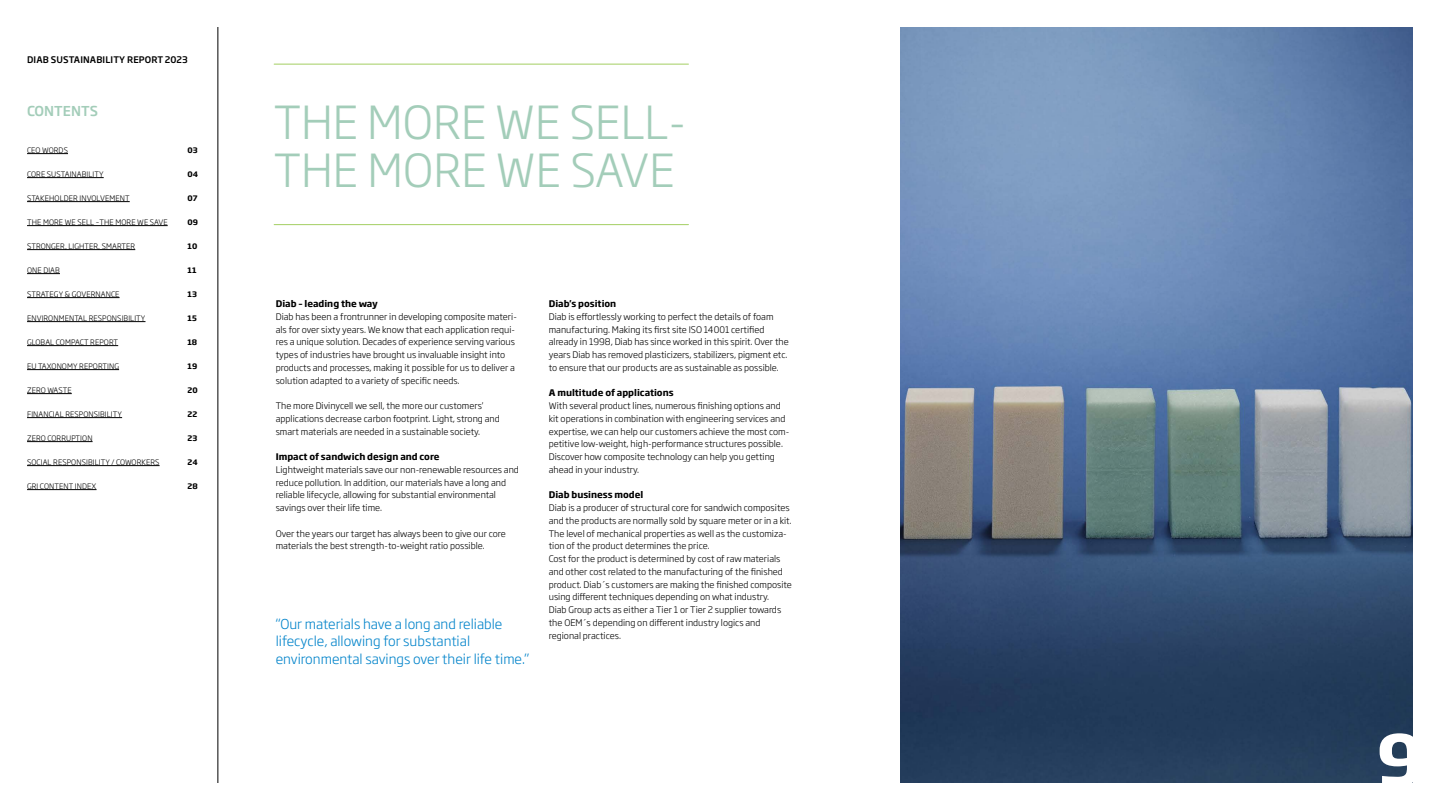
<style>
.page{position:relative;width:1440px;height:810px;background:#fff}
.page>*{position:absolute;margin:0;border:0;box-sizing:border-box;transform-origin:0 0}
.t1{font:700 67.5px "Soho Gothic Std";color:#fff}
.t2{font:300 45px/48.8px "Soho Gothic Std";color:#a3cdb9}
.t3{font:300 13.5px/17.2px "Soho Gothic Std";color:#0083ca}
.t4{font:500 13.5px "Soho Gothic Std";color:#a3cdb9}
.t5{font:300 9px/12.8px "Soho Gothic Std";color:#000}
.t6{font:700 9px "Soho Gothic Std";color:#000}
.t7{font:500 9px "Soho Gothic Std";letter-spacing:.015em;color:#000}
.t8{font:300 7.5px "Soho Gothic Std";letter-spacing:.015em;color:#000}
.t9{font:700 7.5px "Soho Gothic Std";color:#000}
</style>
<div class="page">
<hr style="left:27px;top:153px;width:41px;height:1px;background:#000">
<hr style="left:27px;top:177px;width:77px;height:1px;background:#000">
<hr style="left:27px;top:201px;width:103px;height:1px;background:#000">
<hr style="left:27px;top:225px;width:141px;height:1px;background:#000">
<hr style="left:27px;top:249px;width:108px;height:1px;background:#000">
<hr style="left:27px;top:273px;width:33px;height:1px;background:#000">
<hr style="left:27px;top:297px;width:93px;height:1px;background:#000">
<hr style="left:27px;top:321px;width:118px;height:1px;background:#000">
<hr style="left:27px;top:345px;width:91px;height:1px;background:#000">
<hr style="left:27px;top:369px;width:92px;height:1px;background:#000">
<hr style="left:27px;top:393px;width:45px;height:1px;background:#000">
<hr style="left:27px;top:417px;width:95px;height:1px;background:#000">
<hr style="left:27px;top:441px;width:66px;height:1px;background:#000">
<hr style="left:27px;top:465px;width:133px;height:1px;background:#000">
<hr style="left:27px;top:489px;width:70px;height:1px;background:#000">
<hr style="left:218px;top:27px;width:1px;height:756px;background:#000">
<img style="left:900px;top:27px;width:513px;height:756px">
<hr style="left:274px;top:64px;width:414px;height:1px;background:#a3cf62">
<hr style="left:274px;top:224px;width:414px;height:1px;background:#a3cf62">
<p class="t7" style="left:27px;top:54px;width:162px">DIAB SUSTAINABILITY REPORT 2023</p>
<h3 class="t4" style="left:27px;top:103px;width:73px">CONTENTS</h3>
<p class="t8" style="left:27px;top:145px;width:42px">CEO WORDS</p>
<p class="t8" style="left:27px;top:169px;width:78px">CORE SUSTAINABILITY</p>
<p class="t8" style="left:27px;top:193px;width:104px">STAKEHOLDER INVOLVEMENT</p>
<p class="t8" style="left:27px;top:217px;width:142px">THE MORE WE SELL –THE MORE WE SAVE</p>
<p class="t8" style="left:27px;top:241px;width:110px">STRONGER, LIGHTER, SMARTER</p>
<p class="t8" style="left:27px;top:265px;width:34px">ONE DIAB</p>
<p class="t8" style="left:27px;top:289px;width:94px">STRATEGY &amp; GOVERNANCE</p>
<p class="t8" style="left:27px;top:313px;width:120px">ENVIRONMENTAL RESPONSIBILITY</p>
<p class="t8" style="left:27px;top:337px;width:93px">GLOBAL COMPACT REPORT</p>
<p class="t8" style="left:27px;top:361px;width:94px">EU TAXONOMY REPORTING</p>
<p class="t8" style="left:27px;top:385px;width:46px">ZERO WASTE</p>
<p class="t8" style="left:27px;top:409px;width:97px">FINANCIAL RESPONSIBILITY</p>
<p class="t8" style="left:27px;top:433px;width:67px">ZERO CORRUPTION</p>
<p class="t8" style="left:27px;top:457px;width:134px">SOCIAL RESPONSIBILITY / COWORKERS</p>
<p class="t8" style="left:27px;top:481px;width:71px">GRI CONTENT INDEX</p>
<p class="t9" style="left:188px;top:145px;width:12px">03</p>
<p class="t9" style="left:188px;top:169px;width:12px">04</p>
<p class="t9" style="left:188px;top:193px;width:12px">07</p>
<p class="t9" style="left:188px;top:217px;width:12px">09</p>
<p class="t9" style="left:188px;top:241px;width:11px">10</p>
<p class="t9" style="left:188px;top:265px;width:11px">11</p>
<p class="t9" style="left:188px;top:289px;width:11px">13</p>
<p class="t9" style="left:188px;top:313px;width:11px">15</p>
<p class="t9" style="left:188px;top:337px;width:11px">18</p>
<p class="t9" style="left:188px;top:361px;width:11px">19</p>
<p class="t9" style="left:188px;top:385px;width:12px">20</p>
<p class="t9" style="left:188px;top:409px;width:11px">22</p>
<p class="t9" style="left:188px;top:433px;width:11px">23</p>
<p class="t9" style="left:188px;top:457px;width:12px">24</p>
<p class="t9" style="left:188px;top:481px;width:12px">28</p>
<h2 class="t2" style="left:274px;top:98px;width:414px">THE MORE WE SELL-<br>THE MORE WE SAVE</h2>
<p class="t6" style="left:276px;top:298px;width:104px">Diab – leading the way</p>
<p class="t5" style="left:276px;top:310px;width:243px">Diab has been a frontrunner in developing composite materi&shy;als for over sixty years. We know that each application requi&shy;res a unique solution. Decades of experience serving various types of industries have brought us invaluable insight into products and processes, making it possible for us to deliver a solution adapted to a variety of specific needs.</p>
<p class="t5" style="left:276px;top:400px;width:226px">The more Divinycell we sell, the more our customers' applications decrease carbon footprint. Light, strong and smart materials are needed in a sustainable society.</p>
<p class="t6" style="left:276px;top:451px;width:165px">Impact of sandwich design and core</p>
<p class="t5" style="left:276px;top:463px;width:245px">Lightweight materials save our non-renewable resources and reduce pollution. In addition, our materials have a long and reliable lifecycle, allowing for substantial environmental savings over their life time.</p>
<p class="t5" style="left:276px;top:527px;width:232px">Over the years our target has always been to give our core materials the best strength-to-weight ratio possible.</p>
<h3 class="t3" style="left:276px;top:616px;width:255px">“Our materials have a long and reliable lifecycle, allowing for substantial environmental savings over their life time.”</h3>
<p class="t6" style="left:549px;top:298px;width:69px">Diab's position</p>
<p class="t5" style="left:549px;top:310px;width:241px">Diab is effortlessly working to perfect the details of foam manufacturing. Making its first site ISO 14001 certified already in 1998, Diab has since worked in this spirit. Over the years Diab has removed plasticizers, stabilizers, pigment etc. to ensure that our products are as sustainable as possible.</p>
<p class="t6" style="left:549px;top:387px;width:126px">A multitude of applications</p>
<p class="t5" style="left:549px;top:400px;width:242px">With several product lines, numerous finishing options and kit operations in combination with engineering services and expertise, we can help our customers achieve the most com&shy;petitive low-weight, high-performance structures possible.<br>Discover how composite technology can help you getting ahead in your industry.</p>
<p class="t6" style="left:549px;top:489px;width:96px">Diab business model</p>
<p class="t5" style="left:549px;top:502px;width:245px">Diab is a producer of structural core for sandwich composites and the products are normally sold by square meter or in a kit.<br>The level of mechanical properties as well as the customiza&shy;tion of the product determines the price.<br>Cost for the product is determined by cost of raw materials and other cost related to the manufacturing of the finished product. Diab´s customers are making the finished composite using different techniques depending on what industry.<br>Diab Group acts as either a Tier 1 or Tier 2 supplier towards the OEM´s depending on different industry logics and regional practices.</p>
<h1 class="t1" style="left:1376px;top:716px;width:48px">9</h1>
</div>
